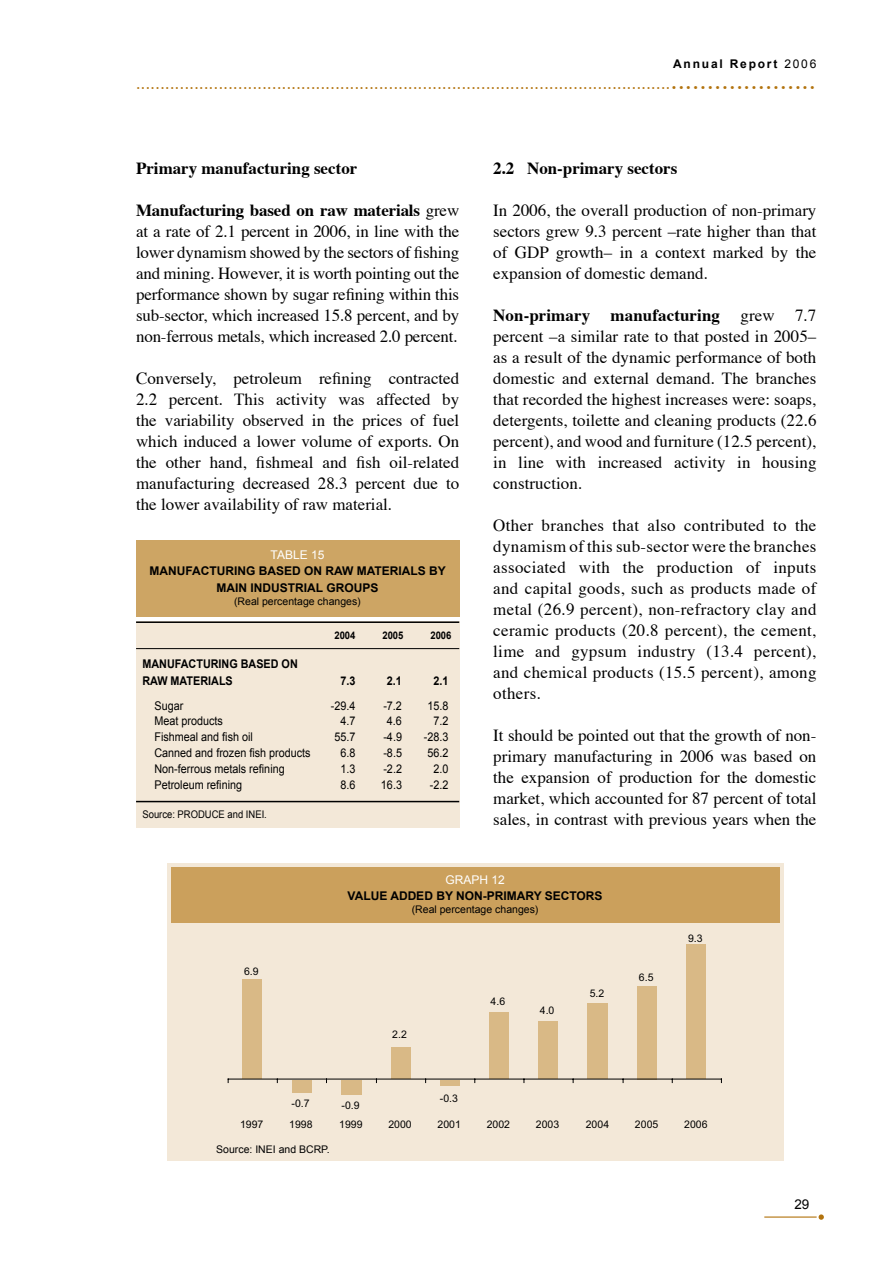
<style>
.page{position:relative;width:893px;height:1263px;background:#fff}
.page>*{position:absolute;margin:0;border:0;box-sizing:border-box;transform-origin:0 0}
.t1{font:18px "Times";color:#b2730e}
.t2{font:16.95px/21px "Times";color:#000;text-align:justify}
.t3{font:700 16.95px "Times";color:#000}
.t4{font:13.5px "Arial";color:#000}
.t5{font:12px "Arial";color:#000;scale:.9 1}
.t6{font:700 12px/16.5px "Arial";color:#000;text-align:center}
.t7{font:700 12px/16.5px "Arial";color:#000;scale:.9 1}
.t8{font:700 12px "Arial";letter-spacing:.15em;color:#000}
.t9{font:12px "Arial";color:#fff}
.t10{font:10.5px "Arial";color:#000}
.t11{font:10.5px "Arial";color:#000;scale:.9 1}
.t12{font:700 10.5px "Arial";color:#000;scale:.9 1}
.s1{font-weight:400}
.s2{font-size:27px}
.s3{font-weight:700}
</style>
<div class="page">
<hr style="left:764px;top:1216px;width:53px;height:1px;background:#b2730e">
<svg style="left:819px;top:1214px;width:5px;height:6px"></svg>
<div style="left:136px;top:621px;width:323px;height:207px;background:#f3e8d8"></div>
<hr style="left:136px;top:621px;width:323px;height:2px;background:#000">
<hr style="left:136px;top:648px;width:323px;height:1px;background:#000">
<div style="left:136px;top:541px;width:323px;height:76px;background:#cda564"></div>
<hr style="left:136px;top:801px;width:323px;height:1px;background:#000">
<div style="left:167px;top:863px;width:616px;height:298px;background:#f3e8d8"></div>
<div style="left:171px;top:867px;width:608px;height:56px;background:#cba05c"></div>
<div style="left:242px;top:979px;width:20px;height:100px;background:#d9b986"></div>
<div style="left:292px;top:1080px;width:19px;height:12px;background:#d9b986"></div>
<div style="left:341px;top:1080px;width:20px;height:14px;background:#d9b986"></div>
<div style="left:391px;top:1047px;width:20px;height:32px;background:#d9b986"></div>
<div style="left:440px;top:1080px;width:20px;height:5px;background:#d9b986"></div>
<div style="left:489px;top:1012px;width:20px;height:67px;background:#d9b986"></div>
<div style="left:538px;top:1022px;width:20px;height:57px;background:#d9b986"></div>
<div style="left:587px;top:1004px;width:21px;height:75px;background:#d9b986"></div>
<div style="left:637px;top:986px;width:20px;height:93px;background:#d9b986"></div>
<div style="left:686px;top:944px;width:20px;height:135px;background:#d9b986"></div>
<hr style="left:228px;top:1079px;width:493px;height:1px;background:#000">
<p class="t8" style="left:673px;top:57px;width:145px">Annual Report <span class="s1">2006</span></p>
<p class="t1" style="left:136px;top:66px;width:681px">..............................................................................................................<span class="s2">....................</span></p>
<p class="t3" style="left:136px;top:152px;width:223px">Primary manufacturing sector</p>
<p class="t2" style="left:136px;top:199px;width:325px"><span class="s3">Manufacturing based on raw materials</span> grew at a rate of 2.1 percent in 2006, in line with the lower dynamism showed by the sectors of fishing and mining. However, it is worth pointing out the performance shown by sugar refining within this sub-sector, which increased 15.8 percent, and by non-ferrous metals, which increased 2.0 percent.</p>
<p class="t2" style="left:136px;top:367px;width:325px">Conversely, petroleum refining contracted 2.2 percent. This activity was affected by the variability observed in the prices of fuel which induced a lower volume of exports. On the other hand, fishmeal and fish oil-related manufacturing decreased 28.3 percent due to the lower availability of raw material.</p>
<p class="t9" style="left:271px;top:548px;width:23px">table</p>
<p class="t9" style="left:311px;top:548px;width:14px">15</p>
<p class="t6" style="left:149px;top:563px;width:298px">MANUFACTURING BASED ON RAW MATERIALS BY<br>MAIN INDUSTRIAL GROUPS</p>
<p class="t10" style="left:234px;top:596px;width:128px">(Real percentage changes)</p>
<p class="t12" style="left:334px;top:630px;width:25px">2004</p>
<p class="t12" style="left:382px;top:630px;width:25px">2005</p>
<p class="t12" style="left:430px;top:630px;width:25px">2006</p>
<p class="t7" style="left:142px;top:656px;width:174px">MANUFACTURING BASED ON<br>RAW MATERIALS</p>
<p class="t7" style="left:340px;top:672px;width:18px">7.3</p>
<p class="t7" style="left:387px;top:672px;width:18px">2.1</p>
<p class="t7" style="left:433px;top:672px;width:18px">2.1</p>
<p class="t5" style="left:154px;top:699px;width:34px">Sugar</p>
<p class="t5" style="left:331px;top:699px;width:29px">-29.4</p>
<p class="t5" style="left:383px;top:699px;width:22px">-7.2</p>
<p class="t5" style="left:427px;top:699px;width:25px">15.8</p>
<p class="t5" style="left:154px;top:714px;width:78px">Meat products</p>
<p class="t5" style="left:340px;top:714px;width:17px">4.7</p>
<p class="t5" style="left:387px;top:714px;width:18px">4.6</p>
<p class="t5" style="left:433px;top:714px;width:18px">7.2</p>
<p class="t5" style="left:154px;top:730px;width:111px">Fishmeal and fish oil</p>
<p class="t5" style="left:334px;top:730px;width:25px">55.7</p>
<p class="t5" style="left:383px;top:730px;width:22px">-4.9</p>
<p class="t5" style="left:424px;top:730px;width:29px">-28.3</p>
<p class="t5" style="left:154px;top:746px;width:175px">Canned and frozen fish products</p>
<p class="t5" style="left:340px;top:746px;width:18px">6.8</p>
<p class="t5" style="left:383px;top:746px;width:22px">-8.5</p>
<p class="t5" style="left:427px;top:746px;width:25px">56.2</p>
<p class="t5" style="left:154px;top:762px;width:146px">Non-ferrous metals refining</p>
<p class="t5" style="left:340px;top:762px;width:18px">1.3</p>
<p class="t5" style="left:383px;top:762px;width:22px">-2.2</p>
<p class="t5" style="left:433px;top:762px;width:18px">2.0</p>
<p class="t5" style="left:154px;top:778px;width:99px">Petroleum refining</p>
<p class="t5" style="left:340px;top:778px;width:18px">8.6</p>
<p class="t5" style="left:381px;top:778px;width:25px">16.3</p>
<p class="t5" style="left:430px;top:778px;width:22px">-2.2</p>
<p class="t11" style="left:142px;top:808px;width:140px">Source: PRODUCE and INEI.</p>
<p class="t3" style="left:493px;top:152px;width:186px">2.2 Non-primary sectors</p>
<p class="t2" style="left:493px;top:199px;width:325px">In 2006, the overall production of non-primary sectors grew 9.3 percent –rate higher than that of GDP growth– in a context marked by the expansion of domestic demand.</p>
<p class="t2" style="left:493px;top:304px;width:325px"><span class="s3">Non-primary manufacturing</span> grew 7.7 percent –a similar rate to that posted in 2005– as a result of the dynamic performance of both domestic and external demand. The branches that recorded the highest increases were: soaps, detergents, toilette and cleaning products (22.6 percent), and wood and furniture (12.5 percent), in line with increased activity in housing construction.</p>
<p class="t2" style="left:493px;top:514px;width:325px">Other branches that also contributed to the dynamism of this sub-sector were the branches associated with the production of inputs and capital goods, such as products made of metal (26.9 percent), non-refractory clay and ceramic products (20.8 percent), the cement, lime and gypsum industry (13.4 percent), and chemical products (15.5 percent), among others.</p>
<p class="t2" style="left:493px;top:724px;width:325px">It should be pointed out that the growth of non&shy;primary manufacturing in 2006 was based on the expansion of production for the domestic market, which accounted for 87 percent of total sales, in contrast with previous years when the</p>
<p class="t10" style="left:244px;top:965px;width:16px">6.9</p>
<p class="t9" style="left:445px;top:873px;width:61px">Graph 12</p>
<p class="t6" style="left:348px;top:887px;width:256px">VALUE ADDED BY NON-PRIMARY SECTORS</p>
<p class="t10" style="left:412px;top:903px;width:128px">(Real percentage changes)</p>
<p class="t10" style="left:292px;top:1097px;width:20px">-0.7</p>
<p class="t10" style="left:342px;top:1099px;width:20px">-0.9</p>
<p class="t10" style="left:392px;top:1028px;width:16px">2.2</p>
<p class="t10" style="left:491px;top:996px;width:16px">4.6</p>
<p class="t10" style="left:440px;top:1092px;width:20px">-0.3</p>
<p class="t10" style="left:540px;top:1004px;width:16px">4.0</p>
<p class="t10" style="left:590px;top:988px;width:16px">5.2</p>
<p class="t10" style="left:639px;top:971px;width:16px">6.5</p>
<p class="t10" style="left:688px;top:933px;width:16px">9.3</p>
<p class="t10" style="left:240px;top:1118px;width:25px">1997</p>
<p class="t10" style="left:289px;top:1118px;width:25px">1998</p>
<p class="t10" style="left:339px;top:1118px;width:25px">1999</p>
<p class="t10" style="left:388px;top:1118px;width:25px">2000</p>
<p class="t10" style="left:437px;top:1118px;width:25px">2001</p>
<p class="t10" style="left:487px;top:1118px;width:25px">2002</p>
<p class="t10" style="left:536px;top:1118px;width:25px">2003</p>
<p class="t10" style="left:586px;top:1118px;width:25px">2004</p>
<p class="t10" style="left:635px;top:1118px;width:25px">2005</p>
<p class="t10" style="left:684px;top:1118px;width:25px">2006</p>
<p class="t10" style="left:216px;top:1143px;width:115px">Source: INEI and BCRP.</p>
<p class="t4" style="left:794px;top:1197px;width:15px">29</p>
</div>
